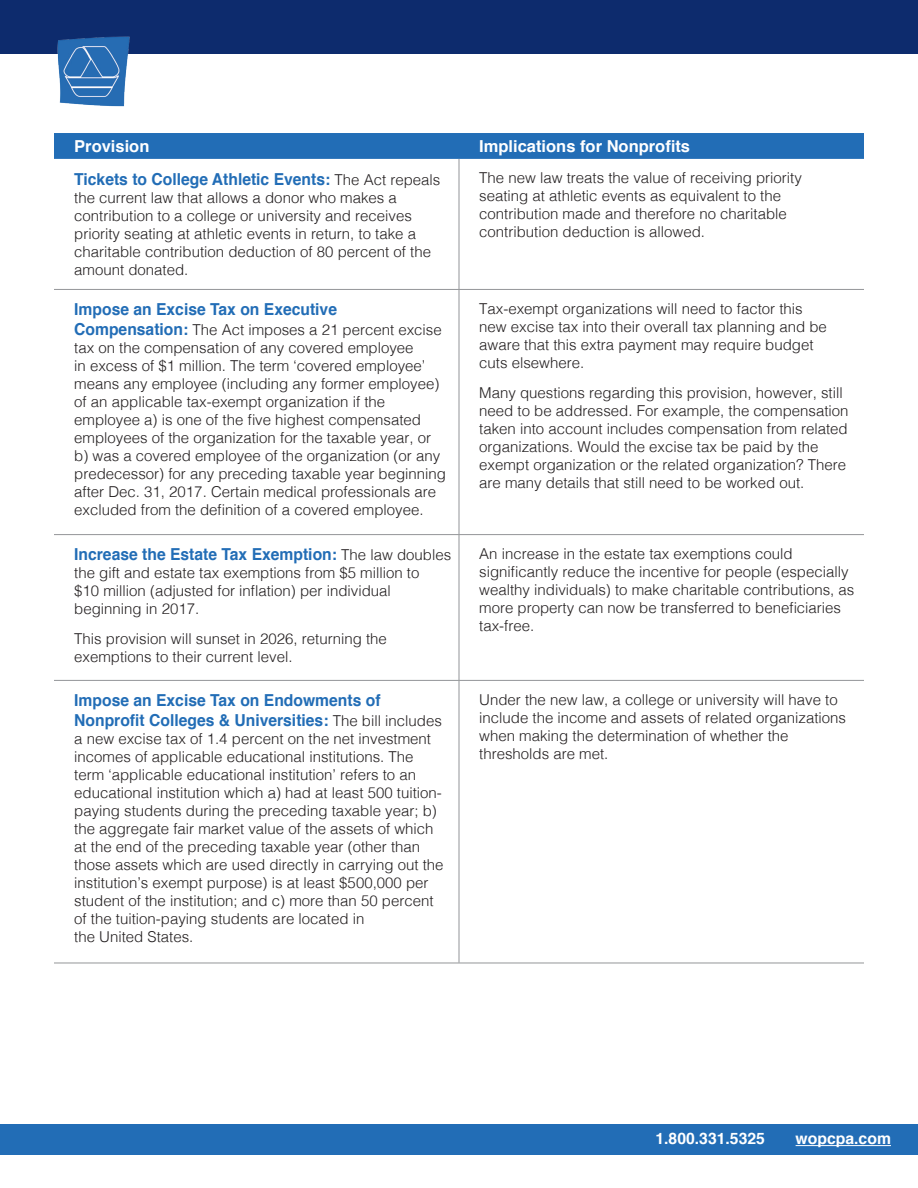
<style>
.page{position:relative;width:918px;height:1188px;background:#fff}
.page>*{position:absolute;margin:0;border:0;box-sizing:border-box;transform-origin:0 0}
.t1{font:700 16.5px/19.5px "Helvetica";color:#226db6;scale:.95 1}
.t2{font:700 16.5px "Helvetica";color:#fff}
.t3{font:700 15.75px "Helvetica";color:#fff}
.t4{font:300 15px/18px "Helvetica";color:#231f20}
.s1{font-weight:300;font-size:15px;color:#231f20}
.s2{font-weight:700;font-size:16.5px;color:#226db6}
</style>
<div class="page">
<div style="left:0;top:0;width:918px;height:54px;background:#0d2b6d"></div>
<div style="left:0;top:1124px;width:918px;height:30px;background:#226db6"></div>
<hr style="left:796px;top:1145px;width:95px;height:1px;background:#fff">
<img style="left:57px;top:36px;width:73px;height:71px">
<div style="left:54px;top:133px;width:810px;height:26px;background:#226db6"></div>
<hr style="left:459px;top:159px;width:1px;height:130px;background:#939598">
<hr style="left:54px;top:289px;width:405px;height:1px;background:#939598">
<hr style="left:459px;top:289px;width:405px;height:1px;background:#939598">
<hr style="left:459px;top:290px;width:1px;height:244px;background:#939598">
<hr style="left:54px;top:534px;width:405px;height:1px;background:#939598">
<hr style="left:459px;top:534px;width:405px;height:1px;background:#939598">
<hr style="left:459px;top:535px;width:1px;height:145px;background:#939598">
<hr style="left:459px;top:681px;width:1px;height:282px;background:#939598">
<hr style="left:54px;top:680px;width:405px;height:1px;background:#939598">
<hr style="left:459px;top:680px;width:405px;height:1px;background:#939598">
<hr style="left:54px;top:963px;width:405px;height:1px;background:#939598">
<hr style="left:459px;top:963px;width:405px;height:1px;background:#939598">
<p class="t2" style="left:74px;top:133px;width:77px">Provision</p>
<p class="t2" style="left:479px;top:133px;width:212px">Implications for Nonprofits</p>
<p class="t1" style="left:74px;top:169px;width:387px">Tickets to College Athletic Events: <span class="s1">The Act repeals</span></p>
<p class="t4" style="left:74px;top:187px;width:358px">the current law that allows a donor who makes a contribution to a college or university and receives priority seating at athletic events in return, to take a charitable contribution deduction of 80 percent of the amount donated.</p>
<p class="t4" style="left:479px;top:168px;width:324px">The new law treats the value of receiving priority seating at athletic events as equivalent to the contribution made and therefore no charitable contribution deduction is allowed.</p>
<p class="t1" style="left:74px;top:300px;width:278px">Impose an Excise Tax on Executive</p>
<p class="t4" style="left:74px;top:319px;width:373px"><span class="s2">Compensation:</span> The Act imposes a 21 percent excise tax on the compensation of any covered employee<br>in excess of $1 million. The term ‘covered employee’ means any employee (including any former employee) of an applicable tax-exempt organization if the employee a) is one of the five highest compensated employees of the organization for the taxable year, or b) was a covered employee of the organization (or any predecessor) for any preceding taxable year beginning after Dec. 31, 2017. Certain medical professionals are excluded from the definition of a covered employee.</p>
<p class="t1" style="left:74px;top:545px;width:398px">Increase the Estate Tax Exemption: <span class="s1">The law doubles</span></p>
<p class="t4" style="left:74px;top:563px;width:347px">the gift and estate tax exemptions from $5 million to $10 million (adjusted for inflation) per individual beginning in 2017.</p>
<p class="t4" style="left:74px;top:629px;width:314px">This provision will sunset in 2026, returning the exemptions to their current level.</p>
<p class="t1" style="left:74px;top:691px;width:389px">Impose an Excise Tax on Endowments of<br>Nonprofit Colleges &amp; Universities: <span class="s1">The bill includes</span></p>
<p class="t4" style="left:74px;top:728px;width:371px">a new excise tax of 1.4 percent on the net investment incomes of applicable educational institutions. The term ‘applicable educational institution’ refers to an educational institution which a) had at least 500 tuition&shy;paying students during the preceding taxable year; b) the aggregate fair market value of the assets of which at the end of the preceding taxable year (other than those assets which are used directly in carrying out the institution’s exempt purpose) is at least $500,000 per student of the institution; and c) more than 50 percent of the tuition-paying students are located in<br>the United States.</p>
<p class="t4" style="left:479px;top:298px;width:349px">Tax-exempt organizations will need to factor this new excise tax into their overall tax planning and be aware that this extra payment may require budget cuts elsewhere.</p>
<p class="t4" style="left:479px;top:382px;width:371px">Many questions regarding this provision, however, still need to be addressed. For example, the compensation taken into account includes compensation from related organizations. Would the excise tax be paid by the exempt organization or the related organization? There are many details that still need to be worked out.</p>
<p class="t4" style="left:479px;top:543px;width:377px">An increase in the estate tax exemptions could significantly reduce the incentive for people (especially wealthy individuals) to make charitable contributions, as more property can now be transferred to beneficiaries tax-free.</p>
<p class="t4" style="left:479px;top:689px;width:368px">Under the new law, a college or university will have to include the income and assets of related organizations when making the determination of whether the thresholds are met.</p>
<p class="t3" style="left:655px;top:1126px;width:111px">1.800.331.5325</p>
<p class="t3" style="left:796px;top:1126px;width:97px">wopcpa.com</p>
</div>
